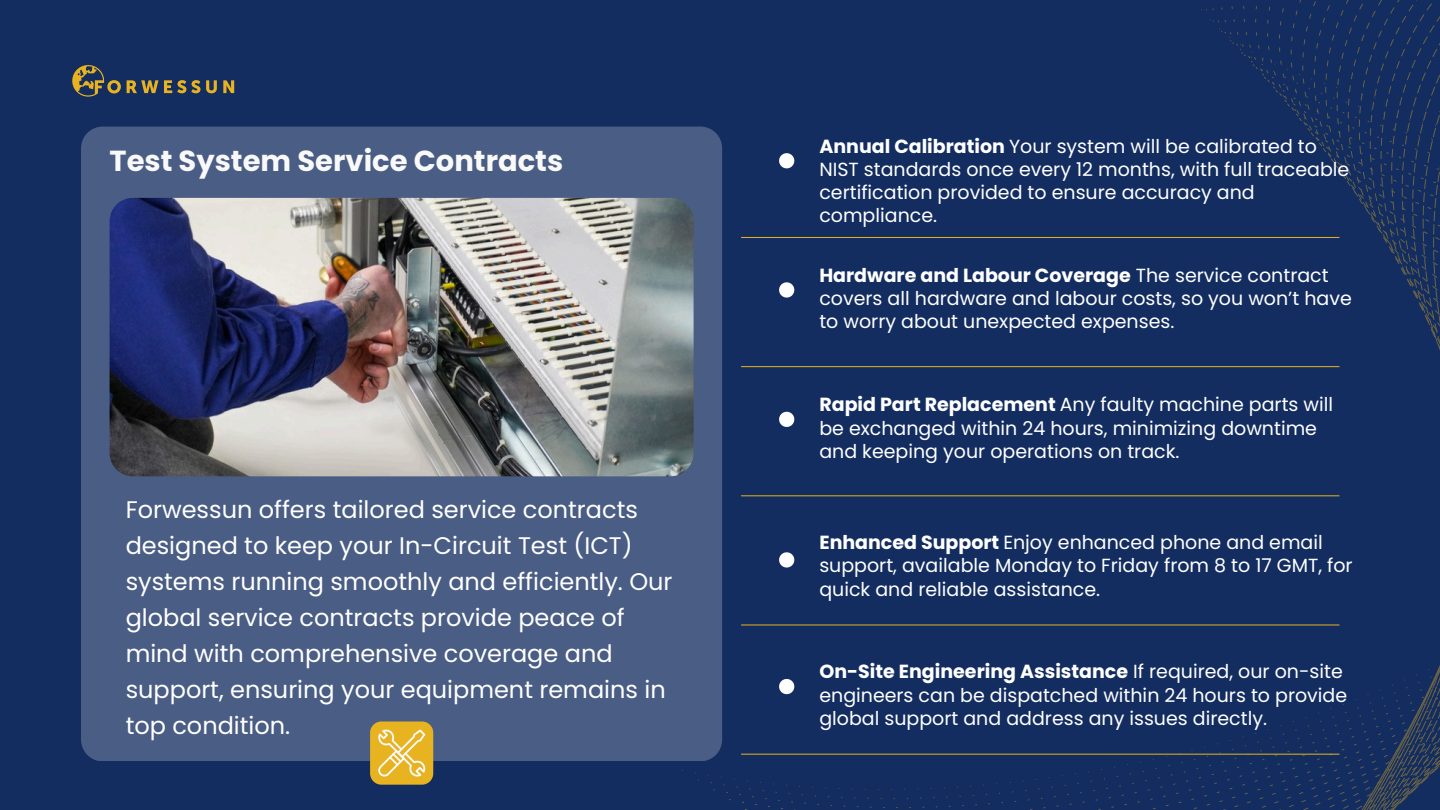
<style>
.page{position:relative;width:1440px;height:810px;background:#132d60}
.page>*{position:absolute;margin:0;border:0;box-sizing:border-box;transform-origin:0 0}
.t1{font:700 29px "Poppins";color:#f9f9f9}
.t2{font:24px/36px "Poppins";color:#fff}
.t3{font:19px/23.2px "Poppins";color:#fff}
.s1{font-weight:700}
</style>
<div class="page">
<svg style="left:1009px;top:0;width:431px;height:810px"></svg>
<div style="left:81px;top:127px;width:641px;height:634px;background:#4a5d84"></div>
<div style="left:370px;top:721px;width:63px;height:64px;background:#e8b321"></div>
<img style="left:110px;top:198px;width:584px;height:278px;border-radius:23px">
<hr style="left:741px;top:237px;width:598px;height:1px;background:#e8b321">
<hr style="left:741px;top:366px;width:598px;height:1px;background:#e8b321">
<hr style="left:741px;top:495px;width:598px;height:1px;background:#e8b321">
<hr style="left:741px;top:625px;width:598px;height:1px;background:#e8b321">
<hr style="left:741px;top:754px;width:598px;height:1px;background:#e8b321">
<svg style="left:378px;top:729px;width:48px;height:48px"></svg>
<svg style="left:127px;top:80px;width:31px;height:13px"></svg>
<svg style="left:164px;top:80px;width:53px;height:13px"></svg>
<svg style="left:223px;top:80px;width:11px;height:13px"></svg>
<svg style="left:72px;top:65px;width:49px;height:32px"></svg>
<svg style="left:779px;top:153px;width:15px;height:15px"></svg>
<svg style="left:779px;top:282px;width:15px;height:16px"></svg>
<svg style="left:779px;top:412px;width:15px;height:15px"></svg>
<svg style="left:779px;top:552px;width:15px;height:16px"></svg>
<svg style="left:779px;top:679px;width:15px;height:15px"></svg>
<h1 class="t1" style="left:110px;top:141px;width:455px">Test System Service Contracts</h1>
<h3 class="t3" style="left:819px;top:134px;width:531px"><span class="s1">Annual Calibration</span> Your system will be calibrated to NIST standards once every 12 months, with full traceable certification provided to ensure accuracy and compliance.</h3>
<h3 class="t3" style="left:819px;top:264px;width:534px"><span class="s1">Hardware and Labour Coverage</span> The service contract covers all hardware and labour costs, so you won’t have to worry about unexpected expenses.</h3>
<p class="t2" style="left:126px;top:491px;width:548px">Forwessun offers tailored service contracts designed to keep your In-Circuit Test (ICT) systems running smoothly and efficiently. Our global service contracts provide peace of mind with comprehensive coverage and support, ensuring your equipment remains in top condition.</p>
<h3 class="t3" style="left:819px;top:393px;width:515px"><span class="s1">Rapid Part Replacement</span> Any faulty machine parts will be exchanged within 24 hours, minimizing downtime and keeping your operations on track.</h3>
<h3 class="t3" style="left:819px;top:531px;width:535px"><span class="s1">Enhanced Support</span> Enjoy enhanced phone and email support, available Monday to Friday from 8 to 17 GMT, for quick and reliable assistance.</h3>
<h3 class="t3" style="left:819px;top:660px;width:529px"><span class="s1">On-Site Engineering Assistance</span> If required, our on-site engineers can be dispatched within 24 hours to provide global support and address any issues directly.</h3>
</div>
